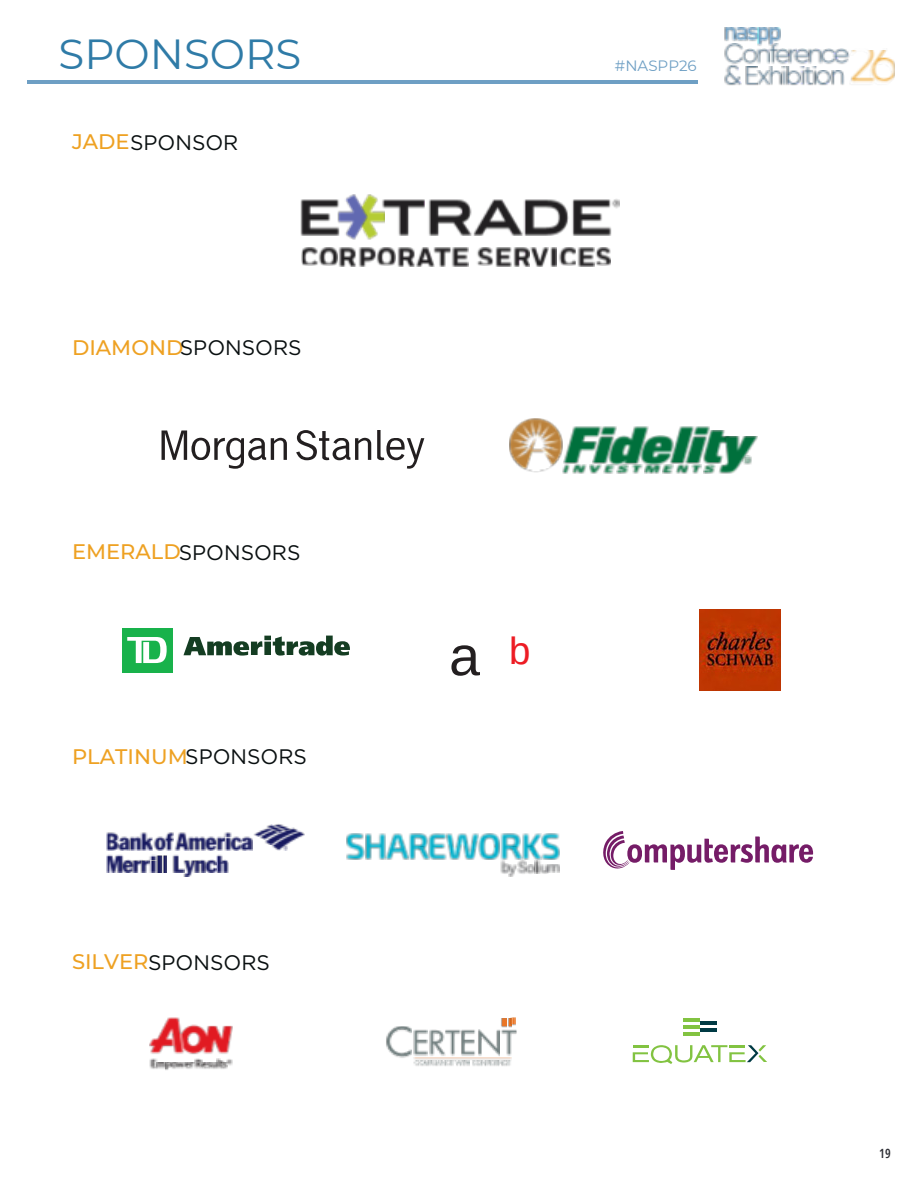
<style>
.page{position:relative;width:918px;height:1188px;background:#fff}
.page>*{position:absolute;margin:0;border:0;box-sizing:border-box;transform-origin:0 0}
.t1{font:55.5px "Arimo";color:#231f20}
.t2{font:42px "Montserrat";color:#2f7ba7}
.t3{font:38.4px "Arimo";color:#ed1c24}
.t4{font:21px "Gotham";color:#090f10}
.t5{font:500 21px "Montserrat";color:#eea122}
.t6{font:15px "Montserrat";color:#6e9fc4}
.t7{font:600 12.75px "Open Sans Condensed";color:#2b2c32}
.s1{font-family:"Montserrat";font-weight:500;color:#eea122}
.s2{font-family:"Gotham";font-weight:400;color:#090f10}
</style>
<div class="page">
<hr style="left:27px;top:80px;width:671px;height:4px;background:#6e9fc4">
<svg style="left:122px;top:628px;width:51px;height:45px"></svg>
<svg style="left:122px;top:630px;width:51px;height:41px;fill:#18b24b"></svg>
<svg style="left:323px;top:641px;width:3px;height:15px"></svg>
<svg style="left:183px;top:637px;width:15px;height:19px"></svg>
<svg style="left:198px;top:637px;width:27px;height:19px"></svg>
<svg style="left:225px;top:641px;width:17px;height:15px"></svg>
<svg style="left:242px;top:641px;width:13px;height:15px"></svg>
<svg style="left:255px;top:641px;width:8px;height:14px"></svg>
<svg style="left:264px;top:635px;width:14px;height:21px"></svg>
<svg style="left:278px;top:636px;width:12px;height:20px"></svg>
<svg style="left:290px;top:641px;width:33px;height:15px"></svg>
<svg style="left:326px;top:635px;width:24px;height:21px"></svg>
<img style="left:724px;top:27px;width:11px;height:14px">
<img style="left:735px;top:27px;width:22px;height:15px">
<img style="left:757px;top:27px;width:11px;height:19px">
<img style="left:768px;top:27px;width:12px;height:18px">
<img style="left:724px;top:44px;width:19px;height:20px">
<img style="left:741px;top:48px;width:15px;height:16px">
<img style="left:756px;top:48px;width:12px;height:16px">
<img style="left:768px;top:44px;width:10px;height:20px">
<img style="left:774px;top:48px;width:15px;height:16px">
<img style="left:789px;top:48px;width:4px;height:16px">
<img style="left:793px;top:48px;width:27px;height:16px">
<img style="left:820px;top:48px;width:12px;height:16px">
<img style="left:832px;top:48px;width:17px;height:16px">
<img style="left:724px;top:64px;width:17px;height:22px">
<img style="left:746px;top:66px;width:12px;height:19px">
<img style="left:756px;top:71px;width:12px;height:14px">
<img style="left:768px;top:66px;width:37px;height:19px">
<img style="left:802px;top:68px;width:10px;height:18px">
<img style="left:811px;top:66px;width:6px;height:19px">
<img style="left:816px;top:71px;width:29px;height:14px">
<img style="left:849px;top:50px;width:45px;height:33px">
<img style="left:700px;top:610px;width:81px;height:81px">
<img style="left:150px;top:1017px;width:82px;height:37px">
<svg style="left:150px;top:1059px;width:82px;height:11px"></svg>
<img style="left:253px;top:829px;width:11px;height:8px">
<img style="left:267px;top:825px;width:6px;height:2px">
<img style="left:273px;top:824px;width:15px;height:3px">
<img style="left:271px;top:830px;width:33px;height:21px">
<img style="left:264px;top:827px;width:35px;height:18px">
<svg style="left:282px;top:845px;width:6px;height:5px"></svg>
<img style="left:153px;top:836px;width:10px;height:14px">
<img style="left:163px;top:832px;width:25px;height:18px">
<img style="left:119px;top:836px;width:21px;height:14px">
<img style="left:140px;top:832px;width:13px;height:18px">
<img style="left:107px;top:832px;width:12px;height:18px">
<img style="left:242px;top:836px;width:10px;height:14px">
<img style="left:206px;top:836px;width:36px;height:14px">
<svg style="left:224px;top:832px;width:7px;height:5px"></svg>
<img style="left:188px;top:836px;width:18px;height:14px">
<img style="left:107px;top:854px;width:15px;height:19px">
<img style="left:156px;top:855px;width:10px;height:18px">
<img style="left:172px;top:854px;width:11px;height:19px">
<img style="left:183px;top:860px;width:11px;height:16px">
<img style="left:216px;top:854px;width:12px;height:19px">
<svg style="left:194px;top:860px;width:22px;height:13px"></svg>
<svg style="left:122px;top:854px;width:34px;height:19px"></svg>
<svg style="left:412px;top:438px;width:13px;height:30px"></svg>
<svg style="left:393px;top:438px;width:19px;height:31px"></svg>
<svg style="left:196px;top:437px;width:11px;height:23px"></svg>
<svg style="left:207px;top:438px;width:12px;height:22px"></svg>
<svg style="left:296px;top:430px;width:14px;height:31px"></svg>
<svg style="left:310px;top:431px;width:14px;height:29px"></svg>
<svg style="left:379px;top:430px;width:14px;height:31px"></svg>
<svg style="left:274px;top:437px;width:13px;height:23px"></svg>
<svg style="left:252px;top:438px;width:22px;height:23px"></svg>
<svg style="left:324px;top:431px;width:22px;height:30px"></svg>
<svg style="left:161px;top:430px;width:35px;height:30px"></svg>
<svg style="left:346px;top:430px;width:33px;height:30px"></svg>
<svg style="left:219px;top:437px;width:33px;height:32px"></svg>
<img style="left:386px;top:1026px;width:25px;height:32px">
<img style="left:413px;top:1029px;width:14px;height:27px">
<img style="left:429px;top:1029px;width:15px;height:27px">
<img style="left:444px;top:1029px;width:31px;height:27px">
<img style="left:478px;top:1029px;width:39px;height:27px">
<svg style="left:501px;top:1017px;width:15px;height:10px"></svg>
<svg style="left:413px;top:1061px;width:98px;height:5px"></svg>
<img style="left:413px;top:1058px;width:99px;height:3px">
<img style="left:346px;top:834px;width:18px;height:26px">
<img style="left:366px;top:834px;width:61px;height:26px">
<img style="left:429px;top:834px;width:91px;height:26px">
<img style="left:522px;top:834px;width:37px;height:26px">
<img style="left:510px;top:846px;width:12px;height:14px">
<img style="left:417px;top:846px;width:12px;height:14px">
<img style="left:528px;top:845px;width:13px;height:14px">
<svg style="left:501px;top:861px;width:59px;height:15px"></svg>
<img style="left:302px;top:248px;width:35px;height:18px">
<img style="left:339px;top:248px;width:17px;height:19px">
<img style="left:359px;top:248px;width:74px;height:19px">
<img style="left:433px;top:248px;width:35px;height:19px">
<img style="left:477px;top:248px;width:79px;height:19px">
<img style="left:558px;top:248px;width:53px;height:19px">
<img style="left:300px;top:199px;width:320px;height:36px">
<img style="left:368px;top:195px;width:16px;height:45px">
<img style="left:338px;top:195px;width:30px;height:45px">
<img style="left:523px;top:469px;width:25px;height:4px">
<img style="left:510px;top:418px;width:53px;height:51px">
<img style="left:564px;top:426px;width:29px;height:37px">
<img style="left:593px;top:426px;width:16px;height:37px">
<img style="left:609px;top:426px;width:39px;height:39px">
<img style="left:640px;top:435px;width:33px;height:30px">
<img style="left:669px;top:426px;width:16px;height:37px">
<img style="left:685px;top:426px;width:24px;height:37px">
<img style="left:702px;top:431px;width:23px;height:32px">
<svg style="left:561px;top:465px;width:9px;height:9px"></svg>
<img style="left:572px;top:465px;width:14px;height:9px">
<img style="left:645px;top:465px;width:16px;height:9px">
<img style="left:675px;top:465px;width:14px;height:9px">
<svg style="left:590px;top:465px;width:53px;height:9px"></svg>
<svg style="left:663px;top:465px;width:10px;height:9px"></svg>
<img style="left:719px;top:436px;width:39px;height:38px">
<svg style="left:692px;top:465px;width:24px;height:9px"></svg>
<svg style="left:657px;top:1045px;width:10px;height:18px"></svg>
<svg style="left:667px;top:1045px;width:18px;height:19px"></svg>
<svg style="left:685px;top:1045px;width:18px;height:18px"></svg>
<svg style="left:703px;top:1045px;width:18px;height:18px"></svg>
<svg style="left:632px;top:1045px;width:25px;height:18px"></svg>
<svg style="left:721px;top:1045px;width:18px;height:18px"></svg>
<svg style="left:739px;top:1045px;width:27px;height:18px"></svg>
<svg style="left:750px;top:1047px;width:17px;height:16px"></svg>
<svg style="left:683px;top:1018px;width:8px;height:4px"></svg>
<svg style="left:683px;top:1025px;width:8px;height:11px"></svg>
<svg style="left:691px;top:1018px;width:9px;height:2px"></svg>
<svg style="left:691px;top:1020px;width:26px;height:16px"></svg>
<svg style="left:778px;top:844px;width:3px;height:19px"></svg>
<svg style="left:638px;top:844px;width:24px;height:19px"></svg>
<svg style="left:662px;top:844px;width:17px;height:26px"></svg>
<svg style="left:679px;top:844px;width:18px;height:19px"></svg>
<svg style="left:748px;top:836px;width:30px;height:27px"></svg>
<svg style="left:781px;top:844px;width:10px;height:19px"></svg>
<svg style="left:736px;top:844px;width:12px;height:19px"></svg>
<svg style="left:697px;top:838px;width:9px;height:25px"></svg>
<svg style="left:791px;top:844px;width:23px;height:19px"></svg>
<svg style="left:706px;top:838px;width:30px;height:25px"></svg>
<svg style="left:603px;top:831px;width:35px;height:38px"></svg>
<p class="t2" style="left:58px;top:29px;width:244px">SPONSORS</p>
<p class="t4" style="left:72px;top:130px;width:168px"><span class="s1">JADE</span>SPONSOR</p>
<p class="t5" style="left:72px;top:334px;width:113px">DIAMOND</p>
<p class="t4" style="left:180px;top:335px;width:123px">SPONSORS</p>
<p class="t4" style="left:72px;top:539px;width:230px"><span class="s1">EMERALD</span>SPONSORS</p>
<p class="t5" style="left:72px;top:744px;width:237px">PLATINUM<span class="s2">SPONSORS</span></p>
<p class="t4" style="left:72px;top:950px;width:199px"><span class="s1">SILVER</span>SPONSORS</p>
<p class="t6" style="left:615px;top:56px;width:83px">#NASPP26</p>
<p class="t1" style="left:449px;top:625px;width:32px">a</p>
<p class="t3" style="left:509px;top:629px;width:23px">b</p>
<p class="t7" style="left:879px;top:1144px;width:13px">19</p>
</div>
